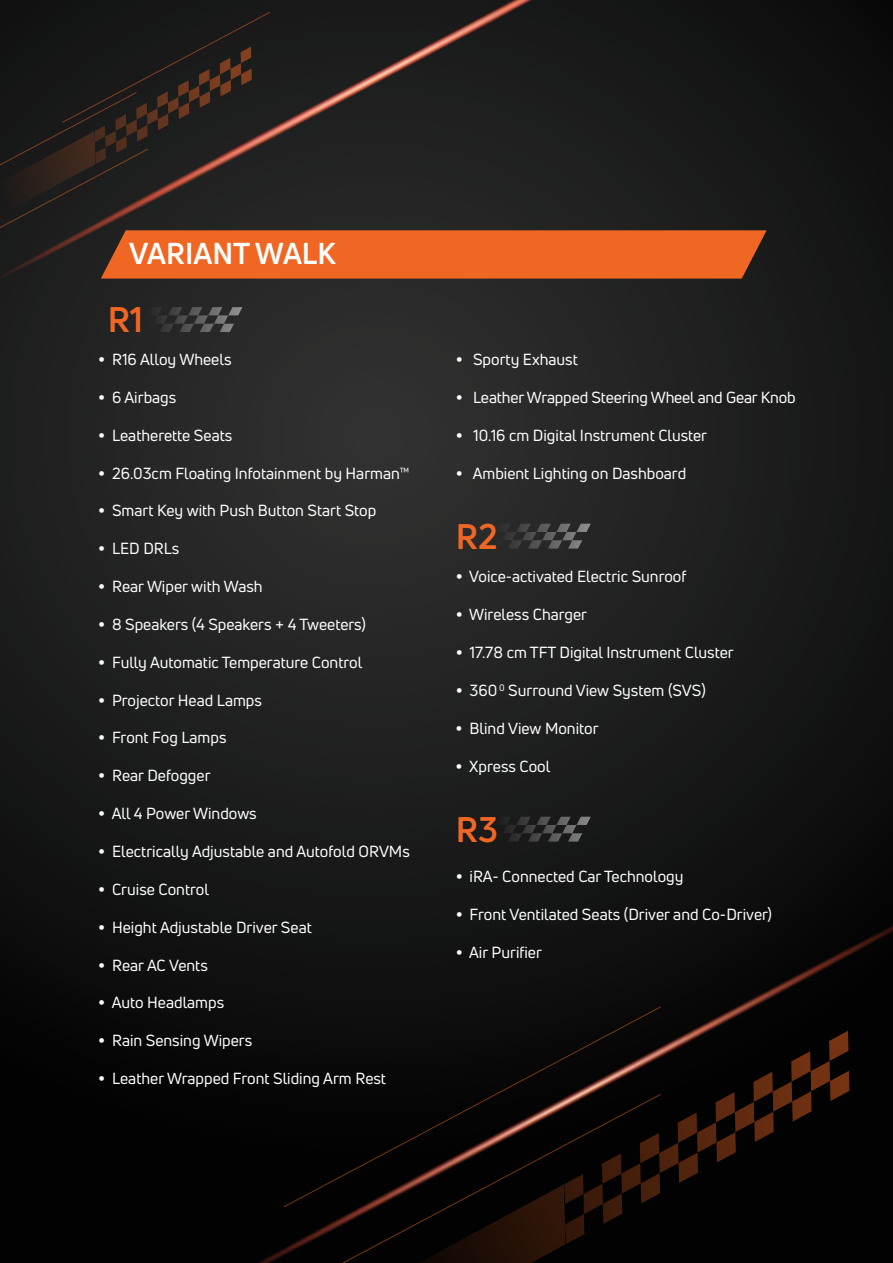
<style>
.page{position:relative;width:893px;height:1263px;background:#fff}
.page>*{position:absolute;margin:0;border:0;box-sizing:border-box;transform-origin:0 0}
.t1{font:700 34.95px "Uni Neue";color:#f06724}
.t2{font:700 29.55px "Uni Neue";color:#fff}
.t3{font:15.75px "Uni Neue";color:#fff}
.s1{font-weight:900}
</style>
<div class="page">
<div style="left:0;top:0;width:893px;height:1263px;background:linear-gradient(to right,#272727,#1c1c1c)"></div>
<img style="left:3px;top:747px;width:890px;height:516px">
<img style="left:0;top:0;width:893px;height:425px">
<svg style="left:0;top:12px;width:767px;height:267px;background:#422a1f"></svg>
<svg style="left:140px;top:307px;width:102px;height:25px;background:#3b3b3b"></svg>
<svg style="left:488px;top:524px;width:103px;height:25px;background:#3c3c3c"></svg>
<svg style="left:488px;top:817px;width:103px;height:25px;background:#2f2f2f"></svg>
<h2 class="t2" style="left:129px;top:235px;width:208px">VARIANT WALK</h2>
<h1 class="t1" style="left:108px;top:298px;width:37px">R1</h1>
<p class="t3" style="left:99px;top:349px;width:134px"><span class="s1">•</span> R16 Alloy Wheels</p>
<p class="t3" style="left:99px;top:387px;width:79px"><span class="s1">•</span> 6 Airbags</p>
<p class="t3" style="left:99px;top:425px;width:135px"><span class="s1">•</span> Leatherette Seats</p>
<p class="t3" style="left:99px;top:463px;width:313px"><span class="s1">•</span> 26.03cm Floating Infotainment by Harman™</p>
<p class="t3" style="left:99px;top:501px;width:279px"><span class="s1">•</span> Smart Key with Push Button Start Stop</p>
<p class="t3" style="left:99px;top:539px;width:82px"><span class="s1">•</span> LED DRLs</p>
<p class="t3" style="left:99px;top:577px;width:166px"><span class="s1">•</span> Rear Wiper with Wash</p>
<p class="t3" style="left:99px;top:614px;width:269px"><span class="s1">•</span> 8 Speakers (4 Speakers + 4 Tweeters)</p>
<p class="t3" style="left:99px;top:652px;width:265px"><span class="s1">•</span> Fully Automatic Temperature Control</p>
<p class="t3" style="left:99px;top:690px;width:165px"><span class="s1">•</span> Projector Head Lamps</p>
<p class="t3" style="left:99px;top:728px;width:130px"><span class="s1">•</span> Front Fog Lamps</p>
<p class="t3" style="left:99px;top:766px;width:114px"><span class="s1">•</span> Rear Defogger</p>
<p class="t3" style="left:99px;top:804px;width:160px"><span class="s1">•</span> All 4 Power Windows</p>
<p class="t3" style="left:99px;top:841px;width:313px"><span class="s1">•</span> Electrically Adjustable and Autofold ORVMs</p>
<p class="t3" style="left:99px;top:879px;width:112px"><span class="s1">•</span> Cruise Control</p>
<p class="t3" style="left:99px;top:917px;width:215px"><span class="s1">•</span> Height Adjustable Driver Seat</p>
<p class="t3" style="left:99px;top:955px;width:111px"><span class="s1">•</span> Rear AC Vents</p>
<p class="t3" style="left:99px;top:993px;width:127px"><span class="s1">•</span> Auto Headlamps</p>
<p class="t3" style="left:99px;top:1031px;width:155px"><span class="s1">•</span> Rain Sensing Wipers</p>
<p class="t3" style="left:99px;top:1069px;width:289px"><span class="s1">•</span> Leather Wrapped Front Sliding Arm Rest</p>
<p class="t3" style="left:456px;top:349px;width:123px"><span class="s1">•</span> Sporty Exhaust</p>
<p class="t3" style="left:456px;top:387px;width:341px"><span class="s1">•</span> Leather Wrapped Steering Wheel and Gear Knob</p>
<p class="t3" style="left:456px;top:425px;width:253px"><span class="s1">•</span> 10.16 cm Digital Instrument Cluster</p>
<p class="t3" style="left:456px;top:463px;width:232px"><span class="s1">•</span> Ambient Lighting on Dashboard</p>
<h1 class="t1" style="left:456px;top:514px;width:43px">R2</h1>
<p class="t3" style="left:456px;top:567px;width:232px"><span class="s1">•</span> Voice-activated Electric Sunroof</p>
<p class="t3" style="left:456px;top:605px;width:133px"><span class="s1">•</span> Wireless Charger</p>
<p class="t3" style="left:456px;top:642px;width:279px"><span class="s1">•</span> 17.78 cm TFT Digital Instrument Cluster</p>
<p class="t3" style="left:456px;top:680px;width:251px"><span class="s1">•</span> 360 <sup>0</sup> Surround View System (SVS)</p>
<p class="t3" style="left:456px;top:718px;width:144px"><span class="s1">•</span> Blind View Monitor</p>
<p class="t3" style="left:456px;top:756px;width:96px"><span class="s1">•</span> Xpress Cool</p>
<h1 class="t1" style="left:456px;top:807px;width:44px">R3</h1>
<p class="t3" style="left:456px;top:867px;width:229px"><span class="s1">•</span> iRA- Connected Car Technology</p>
<p class="t3" style="left:456px;top:905px;width:318px"><span class="s1">•</span> Front Ventilated Seats (Driver and Co-Driver)</p>
<p class="t3" style="left:456px;top:942px;width:88px"><span class="s1">•</span> Air Purifier</p>
</div>
